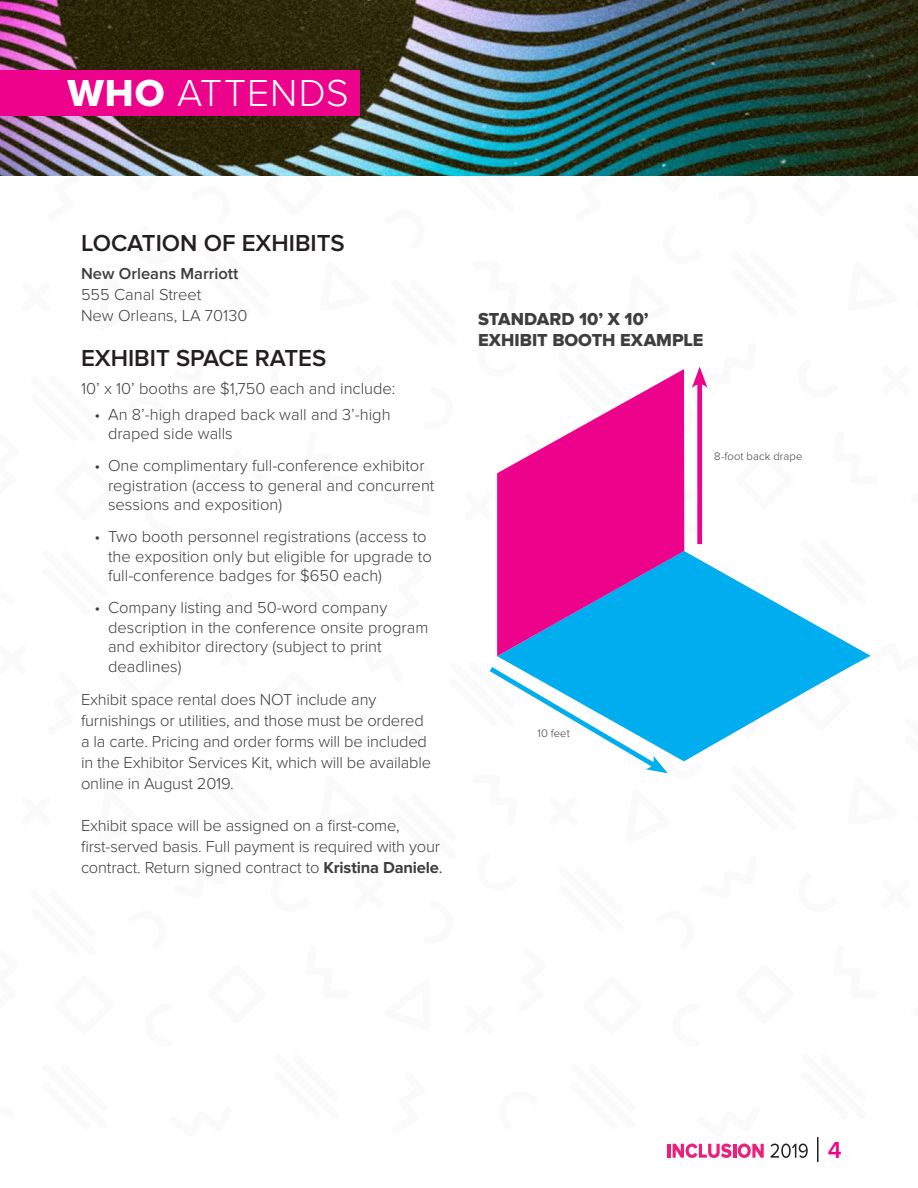
<style>
.page{position:relative;width:918px;height:1188px;background:#fff}
.page>*{position:absolute;margin:0;border:0;box-sizing:border-box;transform-origin:0 0}
.t1{font:300 39px "Proxima Nova";letter-spacing:.025em;color:#fff}
.subhead{font:600 24px "Proxima Nova";color:#231f20}
.t2{font:600 24px "Proxima Nova";color:#ed028c}
.subhead_orange{font:18px/21px "Proxima Nova Extrabld";color:#3e3e3f}
.main_text{font:300 16.5px/19.5px "Proxima Nova";color:#3e3e3f}
.text{font:300 16.5px "Proxima Nova";color:#3e3e3f}
.text-2{font:600 16.5px "Proxima Nova";color:#3e3e3f}
.body{font:300 11.25px "Proxima Nova";letter-spacing:.005em;color:#3e3e3f}
.s1{font-family:"Proxima Nova Extrabld";font-weight:400}
.s2{font-weight:700}
.s3{font-weight:400}
</style>
<div class="page">
<hr style="left:817px;top:1137px;width:2px;height:25px;background:#231f20">
<hr style="left:667px;top:1144px;width:3px;height:14px;background:#ee1e7b">
<svg style="left:673px;top:1144px;width:59px;height:14px"></svg>
<hr style="left:733px;top:1144px;width:3px;height:14px;background:#ee1e7b">
<svg style="left:738px;top:1144px;width:26px;height:14px"></svg>
<svg style="left:771px;top:1144px;width:37px;height:14px"></svg>
<svg style="left:684px;top:490px;width:1px;height:43px"></svg>
<svg style="left:684px;top:398px;width:1px;height:38px"></svg>
<img style="left:0;top:0;width:918px;height:176px">
<div style="left:0;top:70px;width:359px;height:45px;background:#ed028c"></div>
<svg style="left:684px;top:551px;width:155px;height:87px"></svg>
<svg style="left:497px;top:369px;width:187px;height:269px;fill:#ed028c"></svg>
<div style="left:697px;top:379px;width:5px;height:165px;background:#ed028c"></div>
<svg style="left:692px;top:366px;width:16px;height:22px"></svg>
<svg style="left:489px;top:638px;width:382px;height:136px"></svg>
<h1 class="t1" style="left:67px;top:70px;width:283px"><span class="s1">WHO</span> ATTENDS</h1>
<p class="subhead" style="left:81px;top:229px;width:265px">LOCATION OF EXHIBITS</p>
<p class="text-2" style="left:81px;top:264px;width:159px">New Orleans Marriott</p>
<p class="text" style="left:81px;top:285px;width:122px">555 Canal Street</p>
<p class="text" style="left:81px;top:306px;width:168px">New Orleans, LA 70130</p>
<p class="subhead" style="left:81px;top:344px;width:247px">EXHIBIT SPACE RATES</p>
<p class="main_text" style="left:81px;top:379px;width:316px">10’ x 10’ booths are $1,750 each and include:</p>
<p class="main_text" style="left:108px;top:405px;width:284px;text-indent:-14px">• An 8’-high draped back wall and 3’-high draped side walls</p>
<p class="main_text" style="left:108px;top:456px;width:328px;text-indent:-14px">• One complimentary full-conference exhibitor registration (access to general and concurrent sessions and exposition)</p>
<p class="main_text" style="left:108px;top:527px;width:325px;text-indent:-14px">• Two booth personnel registrations (access to the exposition only but eligible for upgrade to full-conference badges for $650 each)</p>
<p class="main_text" style="left:108px;top:598px;width:322px;text-indent:-14px">• Company listing and 50-word company description in the conference onsite program and exhibitor directory (subject to print deadlines)</p>
<p class="main_text" style="left:81px;top:689px;width:352px;line-height:21px">Exhibit space rental does NOT include any furnishings or utilities, and those must be ordered a la carte. Pricing and order forms will be included in the Exhibitor Services Kit, which will be available online in August 2019.</p>
<p class="main_text" style="left:81px;top:815px;width:363px;line-height:21px">Exhibit space will be assigned on a first-come, first-served basis. Full payment is required with your contract. Return signed contract to <span class="s2">Kristina Daniele</span><span class="s3">.</span></p>
<p class="subhead_orange" style="left:478px;top:309px;width:227px">STANDARD 10’ X 10’<br>EXHIBIT BOOTH EXAMPLE</p>
<p class="body" style="left:714px;top:449px;width:90px">8-foot back drape</p>
<p class="body" style="left:537px;top:727px;width:34px">10 feet</p>
<h2 class="t2" style="left:828px;top:1137px;width:15px">4</h2>
</div>
